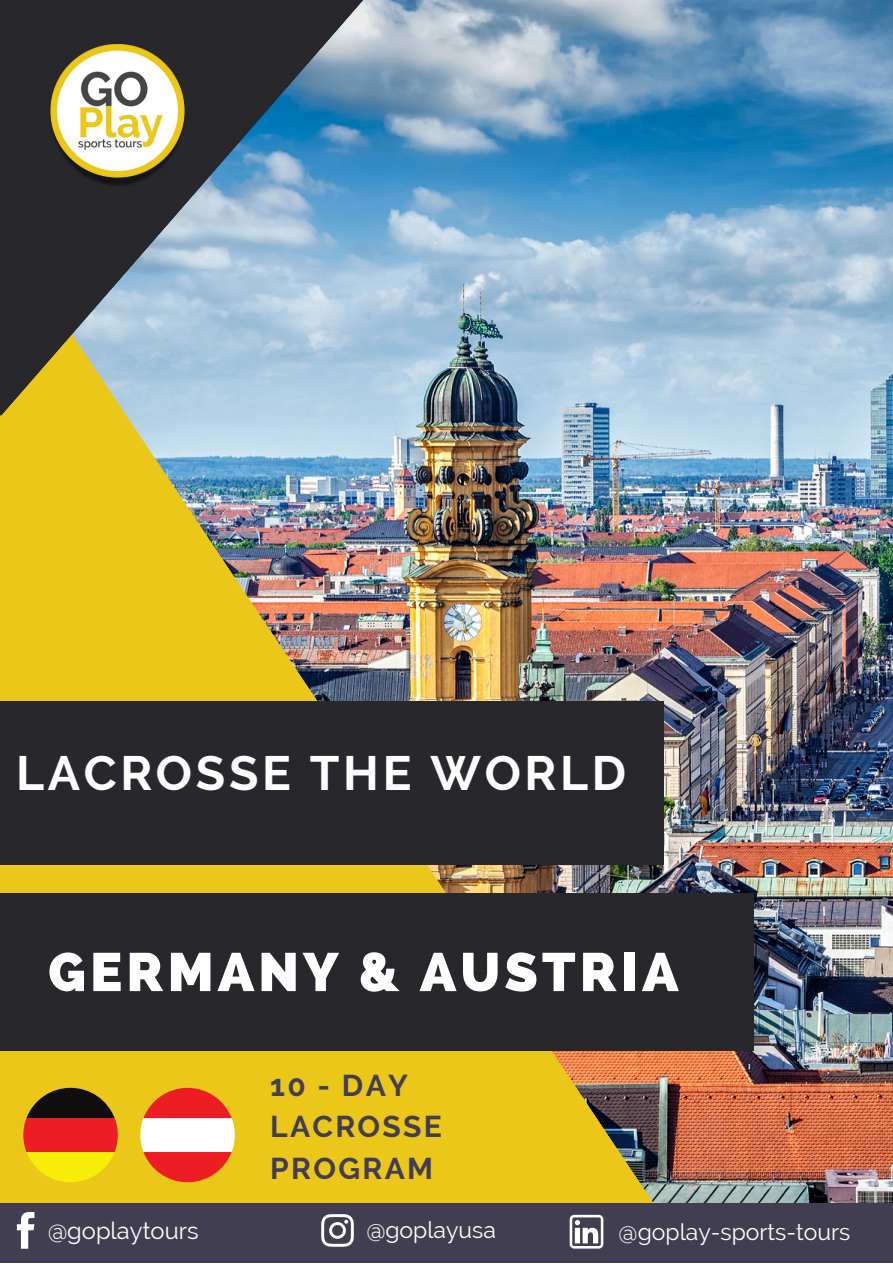
<style>
.page{position:relative;width:893px;height:1264px;background:#fff}
.page>*{position:absolute;margin:0;border:0;box-sizing:border-box;transform-origin:0 0}
.t1{font:800 54px "Raleway";letter-spacing:.075em;color:#fff}
.t2{font:700 48px "Raleway";letter-spacing:.075em;color:#fff}
.t3{font:700 30px/41.5px "Raleway";letter-spacing:.075em;color:#423e52}
.t4{font:23.7px "Raleway";color:#fff}
.t5{font:22.95px "Raleway";color:#fff}
.t6{font:22.95px "Raleway";color:#fff}
</style>
<div class="page">
<img style="left:389px;top:0;width:503px;height:1202px">
<img style="left:0;top:281px;width:721px;height:921px">
<svg style="left:0;top:0;width:389px;height:416px;background:#6c808b"></svg>
<div style="left:0;top:893px;width:753px;height:158px;background:#28272b"></div>
<div style="left:0;top:701px;width:664px;height:163px;background:#28272b"></div>
<img style="left:48px;top:45px;width:139px;height:144px">
<svg style="left:23px;top:1087px;width:95px;height:96px;background:#bf6d16"></svg>
<svg style="left:140px;top:1087px;width:95px;height:96px"></svg>
<div style="left:0;top:1202px;width:892px;height:60px;background:#423e52"></div>
<svg style="left:17px;top:1212px;width:17px;height:36px"></svg>
<svg style="left:321px;top:1214px;width:33px;height:32px"></svg>
<svg style="left:569px;top:1214px;width:34px;height:34px"></svg>
<h2 class="t2" style="left:16px;top:745px;width:611px">LACROSSE THE WORLD</h2>
<h1 class="t1" style="left:48px;top:940px;width:631px">GERMANY &amp; AUSTRIA</h1>
<p class="t3" style="left:270px;top:1064px;width:173px">10 - DAY<br>LACROSSE<br>PROGRAM</p>
<p class="t4" style="left:48px;top:1216px;width:152px">@goplaytours</p>
<p class="t6" style="left:366px;top:1216px;width:131px">@goplayusa</p>
<p class="t5" style="left:618px;top:1218px;width:233px">@goplay-sports-tours</p>
</div>
